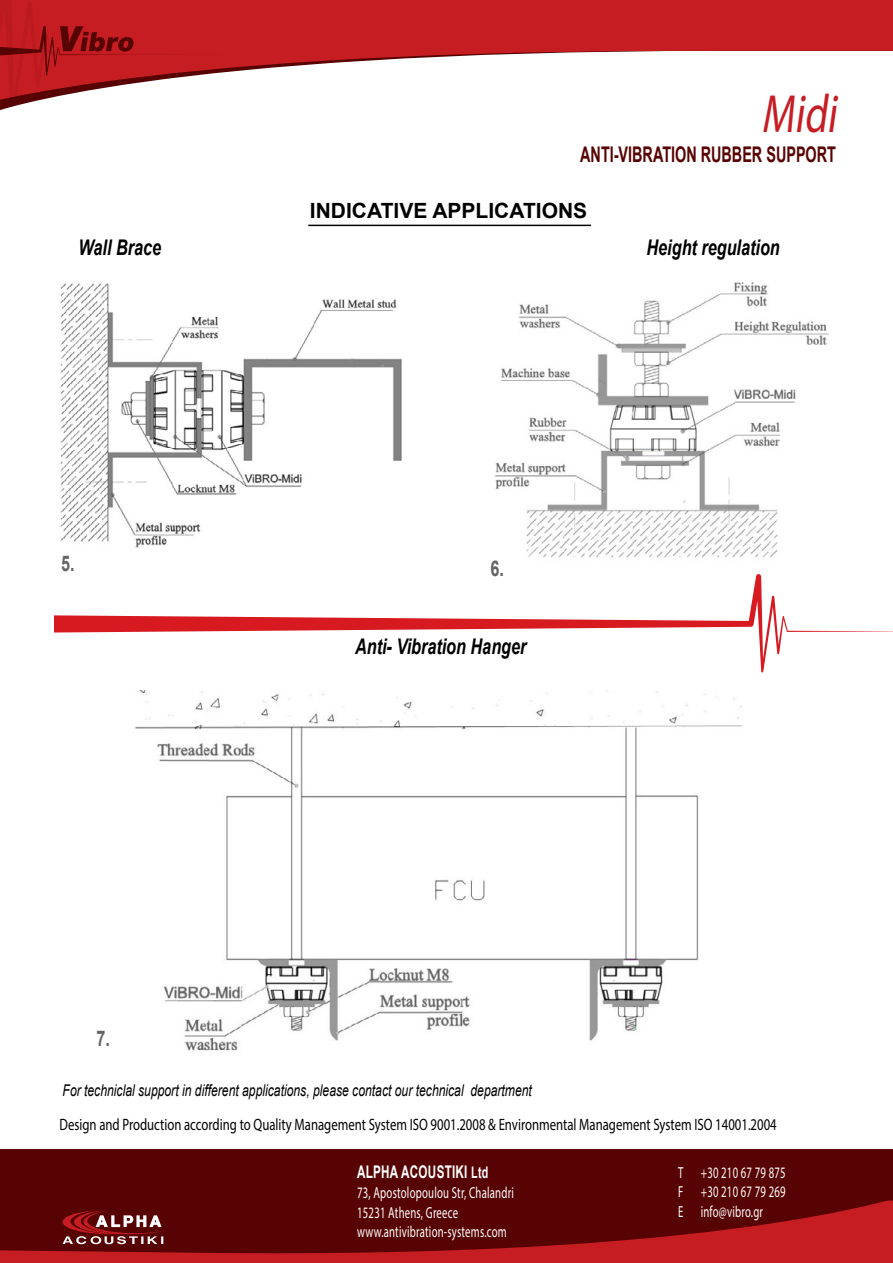
<style>
.page{position:relative;width:893px;height:1263px;background:#fff}
.page>*{position:absolute;margin:0;border:0;box-sizing:border-box;transform-origin:0 0}
.t1{font:54px "Myriad Pro";color:#c61d23;scale:.75 1}
.t2{font:italic 700 21.6px "Arial";color:#000;scale:.75 1}
.t3{font:700 21.6px "Arial";color:#580303;scale:.67 1}
.t4{font:700 21.6px "Arial";color:#636466;scale:.75 1}
.t5{font:700 21px "Arial";color:#000}
.t6{font:700 17.4px "Arial";letter-spacing:.02em;color:#fff;scale:.67 1}
.t7{font:16.5px "Myriad Pro";color:#000;scale:.77 1}
.t8{font:italic 16.2px "Arial";color:#000;scale:.75 1}
.t9{font:16.05px/19.8px "Myriad Pro";letter-spacing:.02em;color:#fff;scale:.67 1}
.s1{font-size:16.05px}
</style>
<div class="page">
<svg style="left:0;top:0;width:893px;height:110px"></svg>
<svg style="left:0;top:0;width:267px;height:102px"></svg>
<div style="left:0;top:1149px;width:893px;height:38px;background:#580303"></div>
<svg style="left:0;top:1187px;width:893px;height:76px;background:#770a0c"></svg>
<svg style="left:0;top:1210px;width:255px;height:53px;background:#7b1517"></svg>
<img style="left:135px;top:691px;width:607px;height:360px">
<img style="left:495px;top:282px;width:334px;height:276px">
<img style="left:60px;top:283px;width:342px;height:265px">
<svg style="left:54px;top:574px;width:839px;height:99px"></svg>
<hr style="left:308px;top:225px;width:283px;height:1px;background:#000">
<h1 class="t1" style="left:761px;top:80px;width:113px">Midi</h1>
<h2 class="t3" style="left:580px;top:140px;width:383px">ANTI-VIBRATION RUBBER SUPPORT</h2>
<h2 class="t2" style="left:79px;top:233px;width:112px">Wall Brace</h2>
<h3 class="t5" style="left:310px;top:197px;width:279px">INDICATIVE APPLICATIONS</h3>
<h2 class="t2" style="left:647px;top:233px;width:179px">Height regulation</h2>
<h2 class="t4" style="left:61px;top:549px;width:20px">5.</h2>
<h2 class="t4" style="left:490px;top:554px;width:20px">6.</h2>
<h2 class="t2" style="left:355px;top:632px;width:230px">Anti- Vibration Hanger</h2>
<h2 class="t4" style="left:97px;top:1024px;width:20px">7.</h2>
<p class="t8" style="left:63px;top:1079px;width:627px">For techniclal support in different applications, please contact our technical department</p>
<p class="t7" style="left:60px;top:1114px;width:933px">Design and Production according to Quality Management System ISO 9001.2008 &amp; Environmental Management System ISO 14001.2004</p>
<p class="t6" style="left:357px;top:1160px;width:197px">ΑLPHA ACOUSTIKI <span class="s1">Ltd</span></p>
<p class="t9" style="left:357px;top:1182px;width:235px">73, Apostolopoulou Str, Chalandri<br>15231 Athens, Greece www.antivibration-systems.com</p>
<p class="t9" style="left:678px;top:1162px;width:162px;text-align:justify">Τ +30 210 67 79 875<br>F +30 210 67 79 269<br>E info@vibro.gr</p>
</div>
